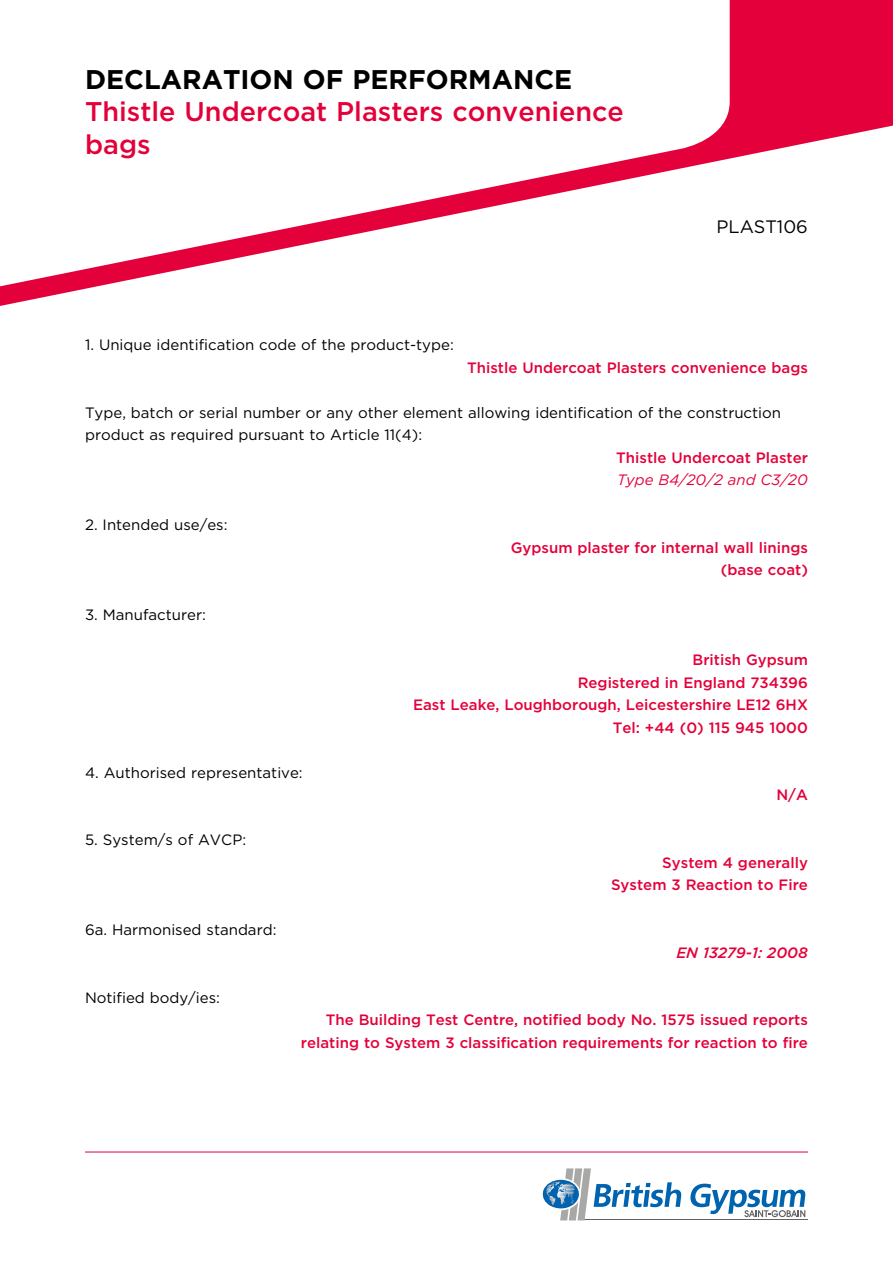
<style>
.page{position:relative;width:893px;height:1263px;background:#fff}
.page>*{position:absolute;margin:0;border:0;box-sizing:border-box;transform-origin:0 0}
.t1{font:500 27px/32.4px "Gotham";color:#e4003a}
.t2{font:700 27px "Gotham";color:#000}
.t3{font:18px "Gotham";color:#000}
.t4{font:500 15px/22.5px "Gotham";color:#e4003a;text-align:right}
.t5{font:15px/22.5px "Gotham";color:#000}
.t6{font:italic 15px "Gotham";color:#e4003a}
.t7{font:italic 500 15px "Gotham";color:#e4003a}
</style>
<div class="page">
<svg style="left:0;top:0;width:893px;height:306px"></svg>
<svg style="left:0;top:0;width:730px;height:289px"></svg>
<hr style="left:585px;top:1219px;width:223px;height:1px;background:#646363">
<svg style="left:690px;top:1183px;width:116px;height:34px"></svg>
<svg style="left:543px;top:1168px;width:139px;height:52px"></svg>
<hr style="left:85px;top:1152px;width:723px;height:1px;background:#e4003a">
<p class="t2" style="left:85px;top:64px;width:489px">DECLARATION OF PERFORMANCE</p>
<p class="t1" style="left:85px;top:95px;width:540px">Thistle Undercoat Plasters convenience bags</p>
<p class="t5" style="left:85px;top:333px;width:370px">1. Unique identification code of the product-type:</p>
<p class="t3" style="left:717px;top:215px;width:93px">PLAST106</p>
<p class="t4" style="left:467px;top:356px;width:342px">Thistle Undercoat Plasters convenience bags</p>
<p class="t5" style="left:85px;top:401px;width:698px">Type, batch or serial number or any other element allowing identification of the construction product as required pursuant to Article 11(4):</p>
<p class="t4" style="left:616px;top:446px;width:193px">Thistle Undercoat Plaster</p>
<p class="t6" style="left:617px;top:470px;width:192px">Type B4/20/2 and C3/20</p>
<p class="t5" style="left:85px;top:513px;width:144px">2. Intended use/es:</p>
<p class="t4" style="left:511px;top:536px;width:299px">Gypsum plaster for internal wall linings (base coat)</p>
<p class="t5" style="left:85px;top:603px;width:122px">3. Manufacturer:</p>
<p class="t4" style="left:693px;top:648px;width:117px">British Gypsum</p>
<p class="t4" style="left:578px;top:671px;width:232px">Registered in England 734396</p>
<p class="t4" style="left:413px;top:693px;width:396px">East Leake, Loughborough, Leicestershire LE12 6HX</p>
<p class="t4" style="left:613px;top:716px;width:197px">Tel: +44 (0) 115 945 1000</p>
<p class="t5" style="left:85px;top:761px;width:219px">4. Authorised representative:</p>
<p class="t4" style="left:776px;top:783px;width:33px">N/A</p>
<p class="t5" style="left:85px;top:828px;width:163px">5. System/s of AVCP:</p>
<p class="t4" style="left:662px;top:851px;width:147px">System 4 generally</p>
<p class="t4" style="left:611px;top:873px;width:198px">System 3 Reaction to Fire</p>
<p class="t5" style="left:85px;top:918px;width:193px">6a. Harmonised standard:</p>
<p class="t7" style="left:676px;top:942px;width:133px">EN 13279-1: 2008</p>
<p class="t5" style="left:85px;top:986px;width:136px">Notified body/ies:</p>
<p class="t4" style="left:301px;top:1008px;width:508px">The Building Test Centre, notified body No. 1575 issued reports relating to System 3 classification requirements for reaction to fire</p>
</div>
